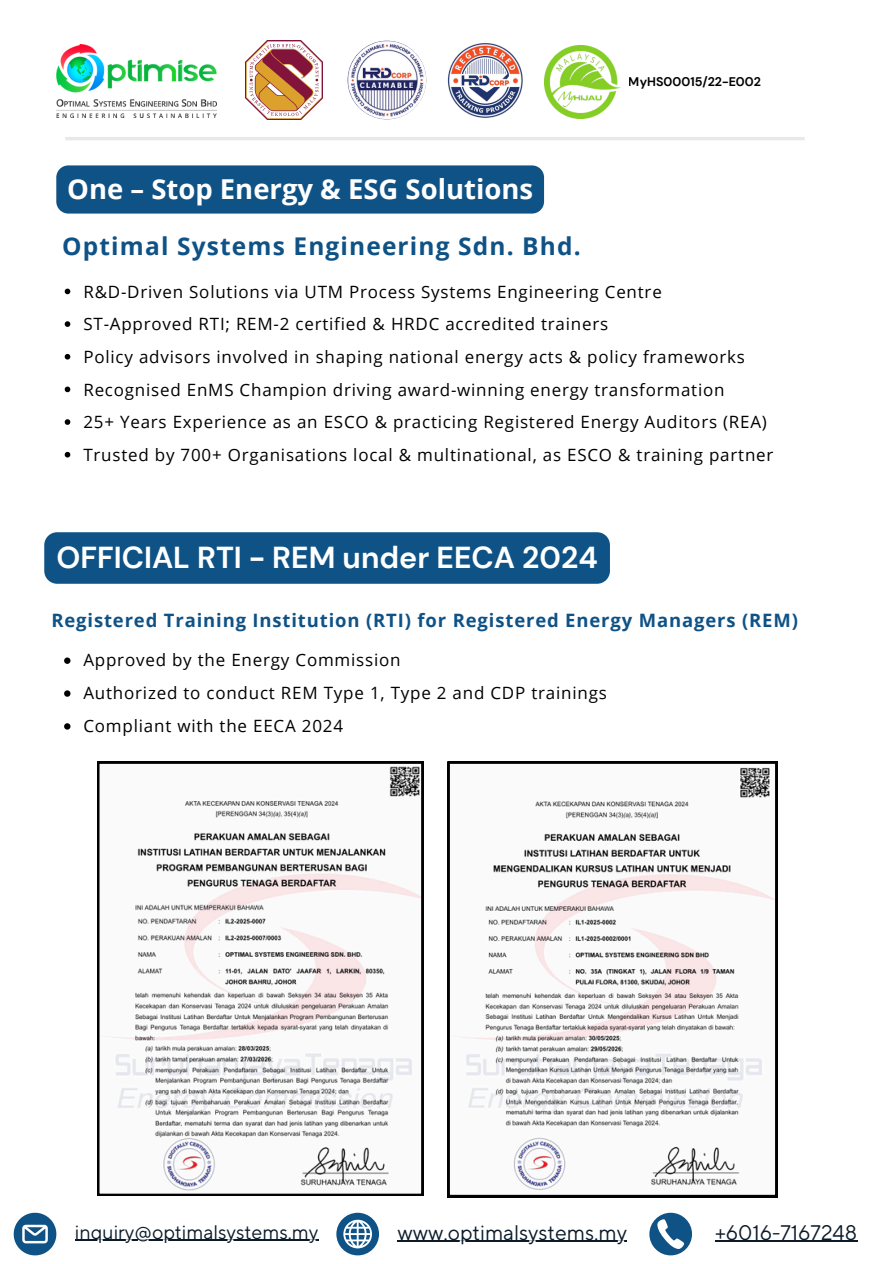
<style>
.page{position:relative;width:894px;height:1264px;background:#fff}
.page>*{position:absolute;margin:0;border:0;box-sizing:border-box;transform-origin:0 0}
.t1{font:700 30.3px "DM Sans";color:#fff}
.t2{font:700 27.45px "Open Sans";color:#fff}
.t3{font:700 24.45px "Open Sans";letter-spacing:.045em;color:#0f5286}
.t4{font:21px "TT Norms Pro";color:#0b1b2a}
.t5{font:19.5px "TT Norms Pro";color:#0b1b2a}
.t6{font:700 18.45px "Open Sans";letter-spacing:.045em;color:#0f5286}
.t7{font:16.95px/32.7px "Open Sans";letter-spacing:.045em;color:#000}
.t8{font:700 12.6px "DM Sans";color:#000}
</style>
<div class="page">
<hr style="left:65px;top:137px;width:739px;height:3px;background:#e9e9e9">
<svg style="left:14px;top:1212px;width:42px;height:43px"></svg>
<svg style="left:336px;top:1212px;width:43px;height:43px"></svg>
<svg style="left:649px;top:1212px;width:42px;height:43px"></svg>
<img style="left:56px;top:45px;width:160px;height:73px">
<svg style="left:97px;top:761px;width:326px;height:434px"></svg>
<svg style="left:447px;top:761px;width:330px;height:435px"></svg>
<hr style="left:75px;top:1239px;width:243px;height:1px;background:#0b1b2a">
<hr style="left:397px;top:1240px;width:230px;height:1px;background:#0b1b2a">
<hr style="left:714px;top:1240px;width:143px;height:1px;background:#0b1b2a">
<div style="left:56px;top:165px;width:488px;height:48px;background:#0f5286;border-radius:12px"></div>
<div style="left:44px;top:532px;width:565px;height:51px;background:#0f5286"></div>
<svg style="left:65px;top:288px;width:5px;height:6px"></svg>
<svg style="left:65px;top:321px;width:5px;height:6px"></svg>
<svg style="left:65px;top:354px;width:5px;height:5px"></svg>
<svg style="left:65px;top:386px;width:5px;height:6px"></svg>
<svg style="left:65px;top:419px;width:5px;height:6px"></svg>
<svg style="left:65px;top:452px;width:5px;height:5px"></svg>
<svg style="left:64px;top:657px;width:6px;height:7px"></svg>
<svg style="left:64px;top:690px;width:6px;height:6px"></svg>
<svg style="left:64px;top:723px;width:6px;height:6px"></svg>
<img style="left:347px;top:41px;width:79px;height:78px">
<img style="left:544px;top:45px;width:76px;height:73px">
<img style="left:447px;top:43px;width:76px;height:75px">
<img style="left:246px;top:41px;width:76px;height:78px">
<h2 class="t2" style="left:67px;top:170px;width:467px">One – Stop Energy &amp; ESG Solutions</h2>
<h3 class="t3" style="left:62px;top:229px;width:520px">Optimal Systems Engineering Sdn. Bhd.</h3>
<p class="t8" style="left:628px;top:74px;width:134px">MyHS00015/22-E002</p>
<p class="t7" style="left:83px;top:275px;width:691px">R&amp;D-Driven Solutions via UTM Process Systems Engineering Centre ST-Approved RTI; REM-2 certified &amp; HRDC accredited trainers<br>Policy advisors involved in shaping national energy acts &amp; policy frameworks Recognised EnMS Champion driving award-winning energy transformation<br>25+ Years Experience as an ESCO &amp; practicing Registered Energy Auditors (REA)<br>Trusted by 700+ Organisations local &amp; multinational, as ESCO &amp; training partner</p>
<h1 class="t1" style="left:56px;top:537px;width:542px">OFFICIAL RTI - REM under EECA 2024</h1>
<p class="t6" style="left:51px;top:607px;width:747px">Registered Training Institution (RTI) for Registered Energy Managers (REM)</p>
<p class="t7" style="left:83px;top:643px;width:525px">Approved by the Energy Commission<br>Authorized to conduct REM Type 1, Type 2 and CDP trainings<br>Compliant with the EECA 2024</p>
<p class="t5" style="left:75px;top:1220px;width:245px">inquiry@optimalsystems.my</p>
<p class="t4" style="left:397px;top:1219px;width:231px">www.optimalsystems.my</p>
<p class="t4" style="left:714px;top:1219px;width:144px">+6016-7167248</p>
</div>
